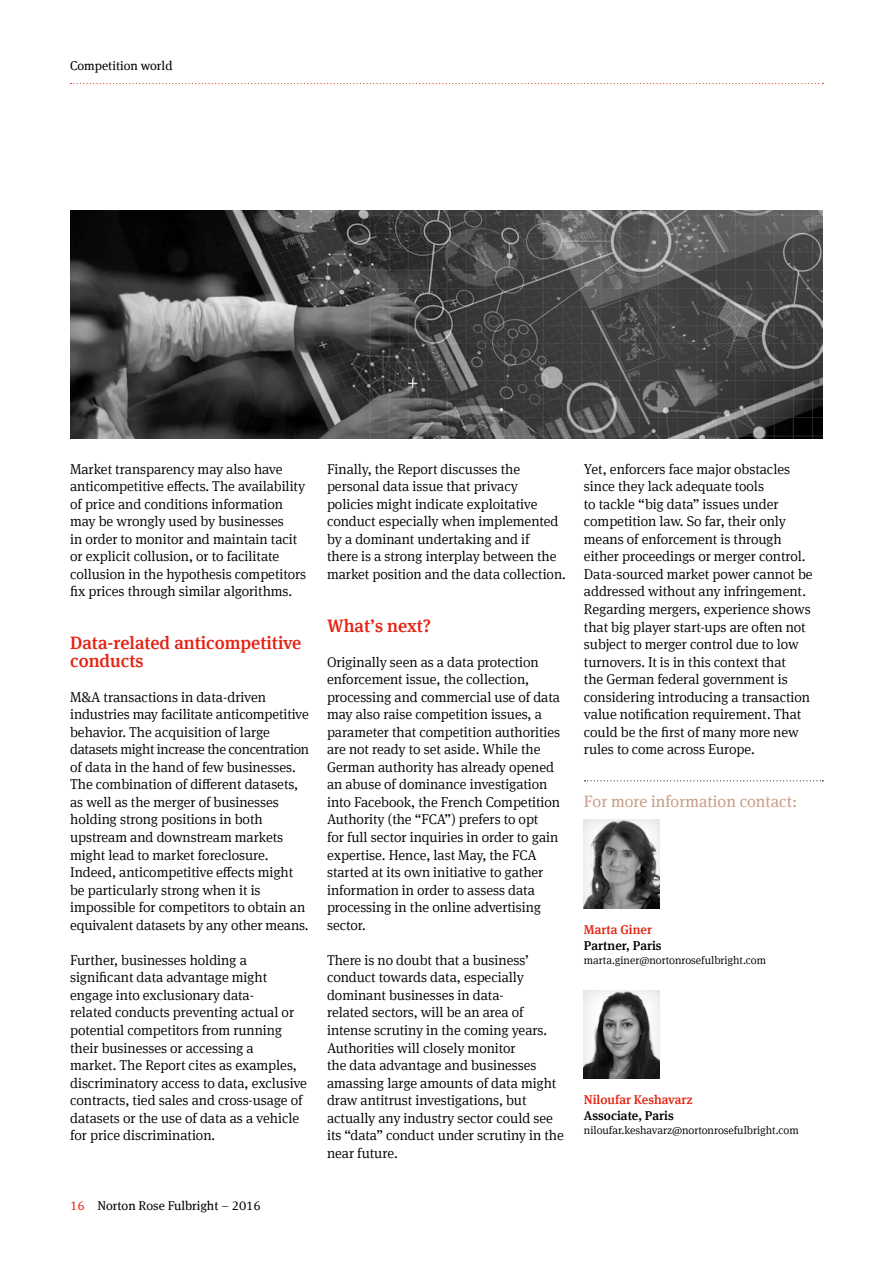
<style>
.page{position:relative;width:893px;height:1263px;background:#fff}
.page>*{position:absolute;margin:0;border:0;box-sizing:border-box;transform-origin:0 0}
.t1{font:500 18px/17.5px "Meta Serif Offc Pro";color:#e42313}
.t2{font:16.5px "Meta Serif Offc Pro";color:#c99e88}
.t3{font:300 14.25px/17.5px "Meta Serif Offc Pro";letter-spacing:-.005em;color:#000}
.t4{font:12.75px "Meta Serif Offc Pro";color:#000}
.t5{font:500 12.75px "Meta Serif Offc Pro";color:#000}
.t6{font:500 12.75px "Meta Serif Offc Pro";color:#e42313}
.t7{font:300 11.25px "Meta Serif Offc Pro";letter-spacing:-.005em;color:#000}
.s1{color:#e42313}
</style>
<div class="page">
<svg style="left:584px;top:780px;width:239px;height:1px"></svg>
<div style="left:583px;top:819px;width:78px;height:90px;background:#000;opacity:.15"></div>
<div style="left:583px;top:989px;width:78px;height:90px;background:#000;opacity:.15"></div>
<img style="left:70px;top:210px;width:753px;height:228px">
<svg style="left:71px;top:83px;width:752px;height:1px"></svg>
<p class="t4" style="left:70px;top:56px;width:104px">Competition world</p>
<p class="t3" style="left:70px;top:459px;width:238px">Market transparency may also have anticompetitive effects. The availability of price and conditions information may be wrongly used by businesses<br>in order to monitor and maintain tacit or explicit collusion, or to facilitate collusion in the hypothesis competitors fix prices through similar algorithms.</p>
<p class="t1" style="left:70px;top:633px;width:233px">Data-related anticompetitive conducts</p>
<p class="t3" style="left:70px;top:687px;width:240px">M&amp;A transactions in data-driven industries may facilitate anticompetitive behavior. The acquisition of large datasets might increase the concentration of data in the hand of few businesses.<br>The combination of different datasets, as well as the merger of businesses holding strong positions in both upstream and downstream markets might lead to market foreclosure.<br>Indeed, anticompetitive effects might be particularly strong when it is impossible for competitors to obtain an equivalent datasets by any other means.</p>
<p class="t3" style="left:70px;top:950px;width:238px">Further, businesses holding a significant data advantage might engage into exclusionary data-<br>related conducts preventing actual or potential competitors from running their businesses or accessing a<br>market. The Report cites as examples, discriminatory access to data, exclusive contracts, tied sales and cross-usage of datasets or the use of data as a vehicle for price discrimination.</p>
<p class="t4" style="left:70px;top:1197px;width:192px"><span class="s1">16</span> Norton Rose Fulbright – 2016</p>
<p class="t3" style="left:327px;top:459px;width:240px">Finally, the Report discusses the personal data issue that privacy policies might indicate exploitative conduct especially when implemented by a dominant undertaking and if<br>there is a strong interplay between the market position and the data collection.</p>
<p class="t1" style="left:327px;top:615px;width:106px">What’s next?</p>
<p class="t3" style="left:327px;top:652px;width:235px">Originally seen as a data protection enforcement issue, the collection, processing and commercial use of data may also raise competition issues, a parameter that competition authorities are not ready to set aside. While the German authority has already opened an abuse of dominance investigation into Facebook, the French Competition Authority (the “FCA”) prefers to opt<br>for full sector inquiries in order to gain expertise. Hence, last May, the FCA started at its own initiative to gather information in order to assess data processing in the online advertising sector.</p>
<p class="t3" style="left:327px;top:950px;width:238px">There is no doubt that a business’ conduct towards data, especially dominant businesses in data-<br>related sectors, will be an area of intense scrutiny in the coming years.<br>Authorities will closely monitor<br>the data advantage and businesses amassing large amounts of data might draw antitrust investigations, but actually any industry sector could see its “data” conduct under scrutiny in the near future.</p>
<p class="t3" style="left:584px;top:459px;width:230px">Yet, enforcers face major obstacles since they lack adequate tools<br>to tackle “big data” issues under competition law. So far, their only means of enforcement is through either proceedings or merger control.<br>Data-sourced market power cannot be addressed without any infringement.<br>Regarding mergers, experience shows that big player start-ups are often not subject to merger control due to low turnovers. It is in this context that<br>the German federal government is considering introducing a transaction value notification requirement. That could be the first of many more new rules to come across Europe.</p>
<p class="t2" style="left:584px;top:789px;width:215px">For more information contact:</p>
<p class="t6" style="left:584px;top:920px;width:70px">Marta Giner</p>
<p class="t5" style="left:584px;top:936px;width:79px">Partner, Paris</p>
<p class="t7" style="left:584px;top:952px;width:184px">marta.giner@nortonrosefulbright.com</p>
<p class="t6" style="left:584px;top:1090px;width:110px">Niloufar Keshavarz</p>
<p class="t5" style="left:584px;top:1106px;width:91px">Associate, Paris</p>
<p class="t7" style="left:584px;top:1122px;width:216px">niloufar.keshavarz@nortonrosefulbright.com</p>
</div>
